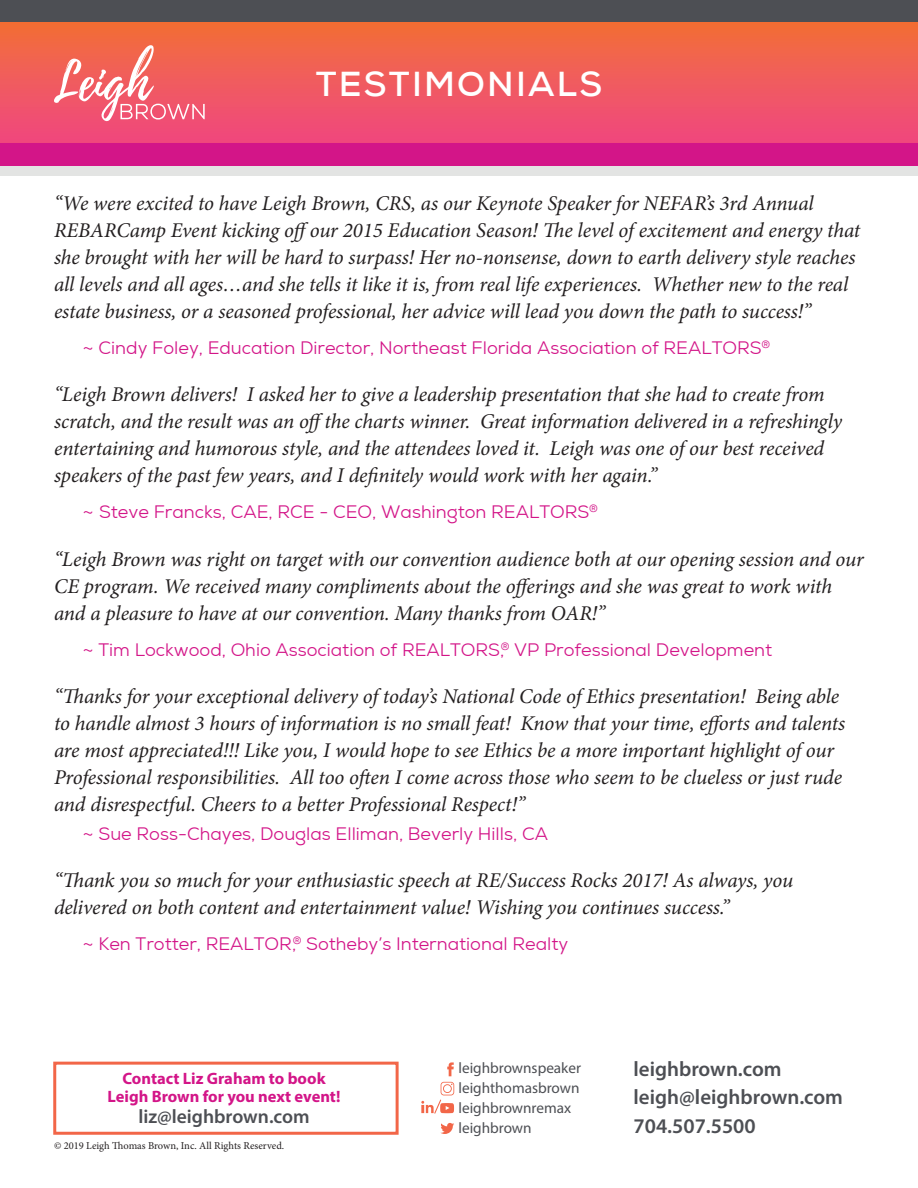
<style>
.page{position:relative;width:918px;height:1188px;background:#fff}
.page>*{position:absolute;margin:0;border:0;box-sizing:border-box;transform-origin:0 0}
.t1{font:700 34.5px "Nexa";letter-spacing:.065em;color:#fff}
.quote_page{font:italic 21px/27px "Minion Pro";letter-spacing:-.01em;color:#231f20}
.t2{font:600 21px "Myriad Pro";color:#4d4f54}
.t3{font:600 19.5px "Myriad Pro";color:#4d4f54}
.quote_name{font:18px "Nexa";color:#d31588}
.t4{font:700 16.5px/18px "Myriad Pro";color:#d31588;text-align:center}
.t5{font:15.3px "Myriad Pro";color:#4d4f54}
.footer_copyright{font:10.5px "Minion Pro";color:#231f20}
</style>
<div class="page">
<div style="left:0;top:163px;width:918px;height:12px;background:#e3e4e3"></div>
<div style="left:0;top:0;width:918px;height:26px;background:#4d4f54"></div>
<div style="left:0;top:23px;width:918px;height:123px;background:linear-gradient(to bottom,#f37038,#ed4383)"></div>
<div style="left:0;top:144px;width:918px;height:22px;background:#d31588"></div>
<svg style="left:54px;top:45px;width:151px;height:77px;background:#f27577"></svg>
<div style="left:53px;top:1062px;width:346px;height:73px;border:3px solid #f26648"></div>
<svg style="left:440px;top:1123px;width:14px;height:11px"></svg>
<svg style="left:447px;top:1062px;width:7px;height:14px"></svg>
<svg style="left:421px;top:1082px;width:33px;height:32px"></svg>
<p class="t1" style="left:316px;top:64px;width:288px">TESTIMONIALS</p>
<p class="quote_page" style="left:54px;top:190px;width:808px">“We were excited to have Leigh Brown, CRS, as our Keynote Speaker for NEFAR’s 3rd Annual REBARCamp Event kicking offour 2015 Education Season! The level of excitement and energy that she brought with her will be hard to surpass! Her no-nonsense, down to earth delivery style reaches all levels and all ages…and she tells it like it is, from real life experiences. Whether new to the real estate business, or a seasoned professional, her advice will lead you down the path to success!”</p>
<p class="quote_name" style="left:82px;top:338px;width:689px">~ Cindy Foley, Education Director, Northeast Florida Association of REALTORS<sup>®</sup></p>
<p class="quote_page" style="left:54px;top:381px;width:789px">“Leigh Brown delivers! I asked her to give a leadership presentation that she had to create from scratch, and the result was an offthe charts winner. Great information delivered in a refreshingly entertaining and humorous style, and the attendees loved it. Leigh was one of our best received speakers of the past few years, and I definitely would work with her again.”</p>
<p class="quote_name" style="left:82px;top:502px;width:517px">~ Steve Francks, CAE, RCE - CEO, Washington REALTORS<sup>®</sup></p>
<p class="quote_page" style="left:54px;top:545px;width:811px">“Leigh Brown was right on target with our convention audience both at our opening session and our<br>CE program. We received many compliments about the offerings and she was great to work with and a pleasure to have at our convention. Many thanks from OAR!”</p>
<p class="quote_name" style="left:82px;top:639px;width:691px">~ Tim Lockwood, Ohio Association of REALTORS,<sup>®</sup> VP Professional Development</p>
<p class="quote_page" style="left:54px;top:683px;width:793px">“Thanks for your exceptional delivery of today’s National Code of Ethics presentation! Being able to handle almost 3 hours of information is no small feat! Know that your time, efforts and talents are most appreciated!!! Like you, I would hope to see Ethics be a more important highlight of our Professional responsibilities. All too often I come across those who seem to be clueless or just rude and disrespectful. Cheers to a better Professional Respect!”</p>
<p class="quote_name" style="left:82px;top:824px;width:467px">~ Sue Ross-Chayes, Douglas Elliman, Beverly Hills, CA</p>
<p class="quote_page" style="left:54px;top:867px;width:741px">“Thank you so much for your enthusiastic speech at RE/Success Rocks 2017! As always, you delivered on both content and entertainment value! Wishing you continues success.”</p>
<p class="quote_name" style="left:82px;top:934px;width:487px">~ Ken Trotter, REALTOR,<sup>®</sup> Sotheby’s International Realty</p>
<p class="t4" style="left:108px;top:1069px;width:234px">Contact Liz Graham to book<br>Leigh Brown for you next event!</p>
<p class="t3" style="left:138px;top:1104px;width:173px">liz@leighbrown.com</p>
<p class="footer_copyright" style="left:54px;top:1138px;width:232px">© 2019 Leigh Thomas Brown, Inc. All Rights Reserved.</p>
<p class="t5" style="left:458px;top:1059px;width:124px">leighbrownspeaker</p>
<p class="t5" style="left:458px;top:1078px;width:123px">leighthomasbrown</p>
<p class="t5" style="left:458px;top:1098px;width:114px">leighbrownremax</p>
<p class="t5" style="left:458px;top:1118px;width:75px">leighbrown</p>
<p class="t2" style="left:634px;top:1056px;width:150px">leighbrown.com</p>
<p class="t2" style="left:634px;top:1084px;width:211px">leigh@leighbrown.com</p>
<p class="t2" style="left:634px;top:1112px;width:124px">704.507.5500</p>
</div>
